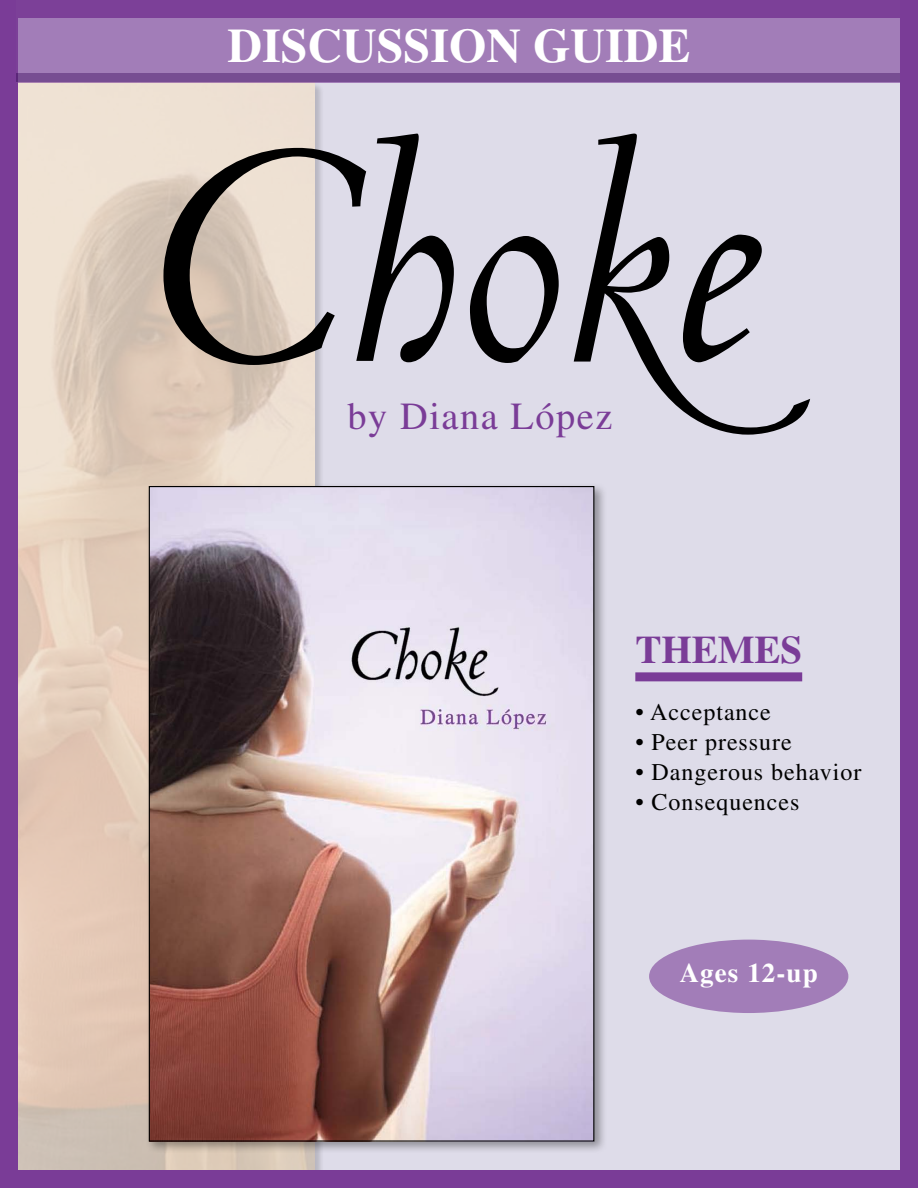
<style>
.page{position:relative;width:918px;height:1188px;background:#dedce9}
.page>*{position:absolute;margin:0;border:0;box-sizing:border-box;transform-origin:0 0}
.t1{font:341.4px "Centaur MT Italic A";color:#000}
.t2{font:700 48px "Times LT";color:#fff}
.t3{font:700 39px "Times LT";color:#7a3c97}
.t4{font:38.4px "Times LT";letter-spacing:.04em;color:#7a3c97}
.t5{font:700 27px "Times LT";color:#fff}
.t6{font:24px "Times LT";letter-spacing:.04em;color:#000}
.s1{font-family:"Centaur MT Italic Alternate"}
</style>
<div class="page">
<img style="left:19px;top:82px;width:296px;height:1087px">
<div style="left:0;top:0;width:918px;height:1188px;border:18px solid #7a3c97"></div>
<svg style="left:17px;top:0;width:883px;height:73px;background:#986db0"></svg>
<div style="left:17px;top:73px;width:883px;height:9px;background:#774d92"></div>
<div style="left:635px;top:672px;width:167px;height:9px;background:#7a3c97"></div>
<div style="left:145px;top:482px;width:462px;height:672px;background:#000;opacity:.35"></div>
<img style="left:151px;top:488px;width:441px;height:652px">
<div style="left:649px;top:940px;width:199px;height:73px;background:#a27db8;border-radius:50%"></div>
<h2 class="t2" style="left:228px;top:17px;width:464px">DISCUSSION GUIDE</h2>
<h1 class="t1" style="left:133px;top:80px;width:624px">Cho<span class="s1">k</span>e</h1>
<h3 class="t4" style="left:348px;top:394px;width:266px">by Diana López</h3>
<h3 class="t3" style="left:635px;top:627px;width:168px">THEMES</h3>
<p class="t6" style="left:635px;top:698px;width:137px">• Acceptance</p>
<p class="t6" style="left:635px;top:728px;width:158px">• Peer pressure</p>
<p class="t6" style="left:635px;top:758px;width:228px">• Dangerous behavior</p>
<p class="t6" style="left:635px;top:788px;width:166px">• Consequences</p>
<p class="t5" style="left:680px;top:957px;width:139px">AGES 12-UP</p>
</div>
